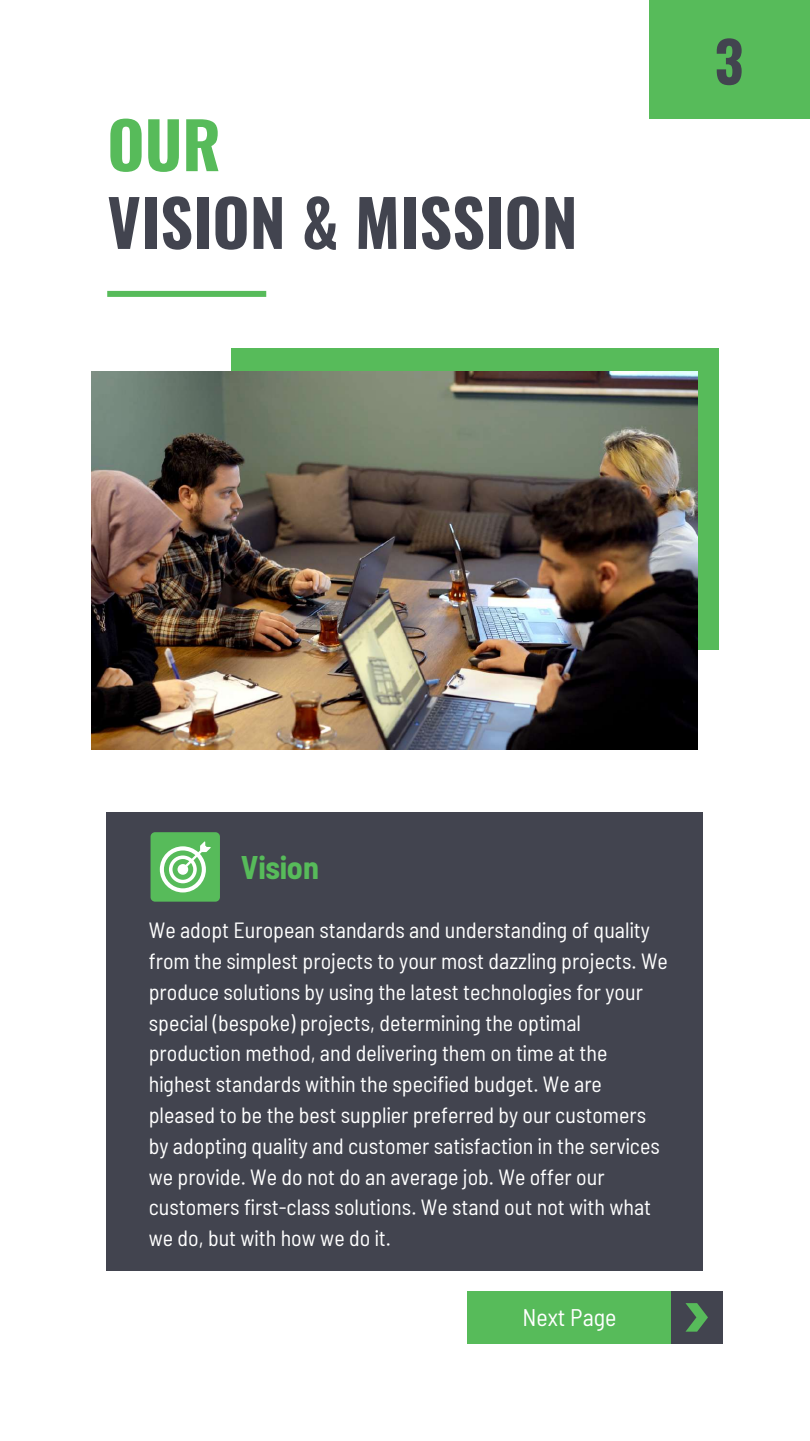
<style>
.page{position:relative;width:810px;height:1441px;background:#fff}
.page>*{position:absolute;margin:0;border:0;box-sizing:border-box;transform-origin:0 0}
.t1{font:700 64px "Oswald";color:#42444f}
.t2{font:700 64px "Oswald";color:#57bb5a}
.t3{font:700 56px "Oswald";color:#42444f}
.t4{font:700 semi-condensed 32px "Barlow";color:#57bb5a}
.t5{font:semi-condensed 24px "Barlow";color:#fff}
.t6{font:semi-condensed 22px/30.8px "Barlow";color:#fff}
</style>
<div class="page">
<div style="left:232px;top:348px;width:487px;height:301px;background:#57bb5a"></div>
<img style="left:91px;top:371px;width:607px;height:378px">
<div style="left:649px;top:0;width:161px;height:119px;background:#57bb5a"></div>
<div style="left:107px;top:291px;width:159px;height:6px;background:#57bb5a"></div>
<div style="left:468px;top:1290px;width:208px;height:53px;background:#57bb5a"></div>
<div style="left:671px;top:1290px;width:52px;height:53px;background:#42444f"></div>
<svg style="left:686px;top:1303px;width:22px;height:28px"></svg>
<div style="left:106px;top:812px;width:597px;height:458px;background:#42444f"></div>
<div style="left:151px;top:832px;width:69px;height:69px;background:#57bb5a;border-radius:5px"></div>
<svg style="left:160px;top:841px;width:51px;height:51px"></svg>
<h1 class="t2" style="left:107px;top:95px;width:115px">OUR</h1>
<h1 class="t1" style="left:107px;top:172px;width:472px">VISION &amp; MISSION</h1>
<h2 class="t3" style="left:715px;top:18px;width:30px">3</h2>
<h3 class="t4" style="left:241px;top:847px;width:79px">Vision</h3>
<p class="t6" style="left:149px;top:914px;width:521px">We adopt European standards and understanding of quality from the simplest projects to your most dazzling projects. We produce solutions by using the latest technologies for your special (bespoke) projects, determining the optimal production method, and delivering them on time at the highest standards within the specified budget. We are pleased to be the best supplier preferred by our customers by adopting quality and customer satisfaction in the services we provide. We do not do an average job. We offer our customers first-class solutions. We stand out not with what we do, but with how we do it.</p>
<p class="t5" style="left:522px;top:1301px;width:96px">Next Page</p>
</div>
